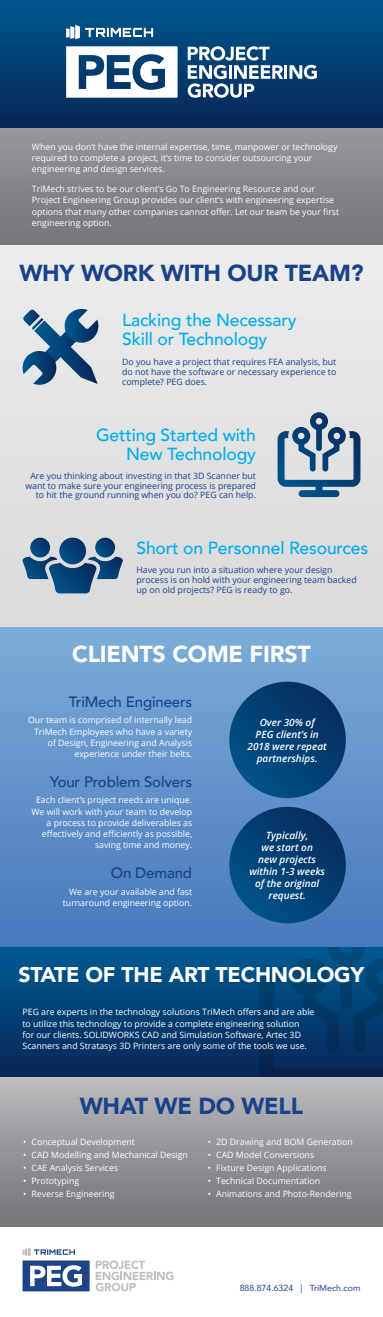
<style>
.page{position:relative;width:383px;height:1317px;background:#fff}
.page>*{position:absolute;margin:0;border:0;box-sizing:border-box;transform-origin:0 0}
.t1{font:900 23.12px "Avenir";letter-spacing:-.01em;color:#1a428a}
.t2{font:900 23.12px "Avenir";letter-spacing:-.01em;color:#fff}
.t3{font:900 21.25px "Avenir";letter-spacing:-.01em;color:#fff}
.t4{font:500 17.5px/18.8px "Avenir";letter-spacing:-.01em;color:#00aeef}
.t5{font:500 15px "Avenir";letter-spacing:-.01em;color:#1a428a}
.t6{font:italic 600 10px/12px "Open Sans";color:#fff;text-align:center}
.t7{font:8.75px/11.2px "Open Sans";color:#fff}
.t8{font:8.75px/9.9px "Open Sans";color:#1a428a;text-align:justify}
.t9{font:8.75px "Avenir";color:#1a428a}
</style>
<div class="page">
<div style="left:0;top:231px;width:382px;height:423px;background:#e3e3e4"></div>
<div style="left:0;top:627px;width:382px;height:322px;background:linear-gradient(to bottom,#7dacd8,#4679bd)"></div>
<svg style="left:0;top:128px;width:382px;height:117px;background:#858689"></svg>
<div style="left:0;top:0;width:382px;height:128px;background:linear-gradient(to bottom,#00578e,#092657)"></div>
<svg style="left:66px;top:25px;width:87px;height:14px"></svg>
<svg style="left:66px;top:46px;width:111px;height:52px"></svg>
<hr style="left:284px;top:65px;width:3px;height:14px;background:#fff">
<svg style="left:289px;top:65px;width:27px;height:14px"></svg>
<svg style="left:187px;top:46px;width:96px;height:52px"></svg>
<svg style="left:22px;top:1247px;width:68px;height:44px"></svg>
<svg style="left:96px;top:1260px;width:77px;height:31px"></svg>
<svg style="left:22px;top:309px;width:77px;height:76px"></svg>
<svg style="left:277px;top:412px;width:83px;height:85px"></svg>
<svg style="left:95px;top:537px;width:20px;height:20px"></svg>
<svg style="left:30px;top:537px;width:20px;height:20px"></svg>
<svg style="left:59px;top:537px;width:27px;height:27px"></svg>
<svg style="left:22px;top:556px;width:101px;height:37px"></svg>
<svg style="left:229px;top:681px;width:116px;height:117px;background:#044175"></svg>
<svg style="left:229px;top:806px;width:116px;height:117px;background:#034075"></svg>
<div style="left:0;top:947px;width:382px;height:131px;background:linear-gradient(to bottom,#005b92,#082556)"></div>
<svg style="left:259px;top:947px;width:123px;height:130px;background:#023c6d"></svg>
<div style="left:0;top:1077px;width:382px;height:148px;background:linear-gradient(to bottom,#bbbbbf,#727477)"></div>
<p class="t7" style="left:32px;top:141px;width:307px">When you don’t have the internal expertise, time, manpower or technology required to complete a project, it’s time to consider outsourcing your engineering and design services.</p>
<p class="t7" style="left:32px;top:183px;width:308px">TriMech strives to be our client’s Go To Engineering Resource and our Project Engineering Group provides our client’s with engineering expertise options that many other companies cannot offer. Let our team be your first engineering option.</p>
<h1 class="t1" style="left:19px;top:253px;width:345px">WHY WORK WITH OUR TEAM?</h1>
<h3 class="t4" style="left:122px;top:310px;width:176px">Lacking the Necessary<br>Skill or Technology</h3>
<p class="t8" style="left:122px;top:356px;width:215px">Do you have a project that requires FEA analysis, but do not have the software or necessary experience to complete? PEG does.</p>
<h3 class="t4" style="left:96px;top:424px;width:161px;text-align:right">Getting Started with<br>New Technology</h3>
<p class="t8" style="left:25px;top:470px;width:232px;text-align:right">Are you thinking about investing in that 3D Scanner but want to make sure your engineering process is prepared to hit the ground running when you do? PEG can help.</p>
<h3 class="t4" style="left:136px;top:537px;width:233px">Short on Personnel Resources</h3>
<p class="t8" style="left:136px;top:564px;width:221px;text-align:left">Have you run into a situation where your design process is on hold with your engineering team backed up on old projects? PEG is ready to go.</p>
<h1 class="t2" style="left:72px;top:634px;width:240px">CLIENTS COME FIRST</h1>
<h3 class="t5" style="left:69px;top:688px;width:125px">TriMech Engineers</h3>
<p class="t7" style="left:28px;top:714px;width:165px;text-align:right">Our team is comprised of internally lead TriMech Employees who have a variety of Design, Engineering and Analysis experience under their belts.</p>
<h3 class="t5" style="left:50px;top:768px;width:143px">Your Problem Solvers</h3>
<p class="t7" style="left:31px;top:794px;width:162px;text-align:right">Each client’s project needs are unique.<br>We will work with your team to develop a process to provide deliverables as effectively and efficiently as possible, saving time and money.</p>
<h3 class="t5" style="left:111px;top:859px;width:83px">On Demand</h3>
<p class="t7" style="left:63px;top:885px;width:131px;text-align:right">We are your available and fast turnaround engineering option.</p>
<p class="t6" style="left:247px;top:715px;width:81px">Over 30% of<br>PEG client’s in<br>2018 were repeat partnerships.</p>
<p class="t6" style="left:249px;top:829px;width:77px">Typically,<br>we start on<br>new projects within 1-3 weeks of the original request.</p>
<h2 class="t3" style="left:19px;top:956px;width:347px">STATE OF THE ART TECHNOLOGY</h2>
<p class="t7" style="left:22px;top:1006px;width:293px">PEG are experts in the technology solutions TriMech offers and are able to utilize this technology to provide a complete engineering solution<br>for our clients. SOLIDWORKS CAD and Simulation Software, Artec 3D Scanners and Stratasys 3D Printers are only some of the tools we use.</p>
<h1 class="t1" style="left:80px;top:1086px;width:225px">WHAT WE DO WELL</h1>
<p class="t7" style="left:23px;top:1135px;width:113px">• Conceptual Development</p>
<p class="t7" style="left:23px;top:1148px;width:166px">• CAD Modelling and Mechanical Design</p>
<p class="t7" style="left:23px;top:1161px;width:96px">• CAE Analysis Services</p>
<p class="t7" style="left:23px;top:1174px;width:58px">• Prototyping</p>
<p class="t7" style="left:23px;top:1187px;width:93px">• Reverse Engineering</p>
<p class="t7" style="left:207px;top:1135px;width:146px">• 2D Drawing and BOM Generation</p>
<p class="t7" style="left:207px;top:1148px;width:108px">• CAD Model Conversions</p>
<p class="t7" style="left:207px;top:1161px;width:120px">• Fixture Design Applications</p>
<p class="t7" style="left:207px;top:1174px;width:114px">• Technical Documentation</p>
<p class="t7" style="left:207px;top:1187px;width:145px">• Animations and Photo-Rendering</p>
<p class="t9" style="left:239px;top:1281px;width:122px">888.874.6324 | TriMech.com</p>
</div>
